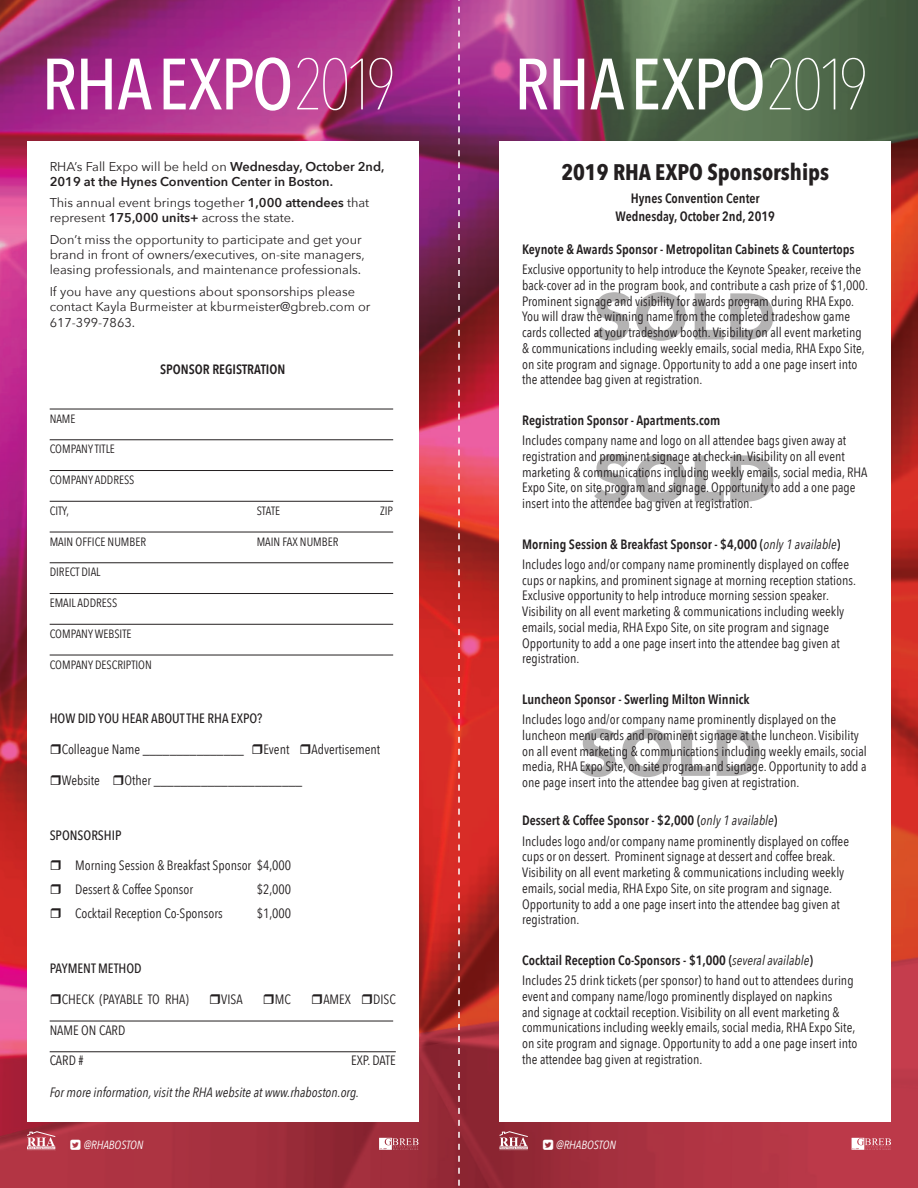
<style>
.page{position:relative;width:918px;height:1188px;background:#fff}
.page>*{position:absolute;margin:0;border:0;box-sizing:border-box;transform-origin:0 0}
.t1{font:500 71.7px "Avenir Next Condensed";letter-spacing:-.01em;color:#fff}
.t2{font:700 65.25px "Avenir Next";letter-spacing:.02em;color:#231f20}
.t3{font:700 22.5px "Avenir Next Condensed";color:#231f20}
.h2-demi{font:13.5px/15.8px "Avenir Next Condensed";color:#231f20}
.h2-demi-2{font:600 13.5px/18px "Avenir Next Condensed";color:#231f20;text-align:center}
.t4{font:italic 13.5px "Avenir Next Condensed";color:#231f20}
.t5{font:500 13.5px "Avenir Next Condensed";color:#231f20}
.t6{font:12.75px/15px "Avenir Next";color:#231f20}
.t7{font:600 12.75px/15px "Avenir Next";color:#231f20}
.t8{font:12px "Avenir Next Condensed";color:#231f20}
.t9{font:italic 11.85px "Avenir Next Condensed";color:#fff}
.s1{font-weight:200}
.s2{font-weight:400}
.s3{font-weight:600}
.s4{font-weight:400;font-style:italic}
</style>
<div class="page">
<img style="left:0;top:0;width:918px;height:1188px">
<div style="left:27px;top:141px;width:391px;height:981px;background:#fff"></div>
<hr style="left:50px;top:409px;width:343px;height:1px;background:#231f20">
<hr style="left:50px;top:440px;width:343px;height:1px;background:#231f20">
<hr style="left:50px;top:470px;width:343px;height:1px;background:#231f20">
<hr style="left:50px;top:501px;width:343px;height:1px;background:#231f20">
<hr style="left:50px;top:532px;width:343px;height:1px;background:#231f20">
<hr style="left:50px;top:563px;width:343px;height:1px;background:#231f20">
<hr style="left:50px;top:593px;width:343px;height:1px;background:#231f20">
<hr style="left:50px;top:624px;width:343px;height:1px;background:#231f20">
<hr style="left:50px;top:655px;width:343px;height:1px;background:#231f20">
<hr style="left:50px;top:1021px;width:343px;height:1px;background:#231f20">
<hr style="left:50px;top:1052px;width:346px;height:1px;background:#231f20">
<svg style="left:27px;top:1132px;width:29px;height:19px"></svg>
<svg style="left:379px;top:1138px;width:39px;height:12px"></svg>
<div style="left:500px;top:141px;width:391px;height:981px;background:#fff"></div>
<svg style="left:500px;top:1132px;width:28px;height:19px"></svg>
<svg style="left:852px;top:1138px;width:39px;height:12px"></svg>
<svg style="left:458px;top:0;width:2px;height:1188px;background:#ca7986"></svg>
<svg style="left:71px;top:1140px;width:10px;height:10px"></svg>
<svg style="left:543px;top:1140px;width:10px;height:10px"></svg>
<p class="t1" style="left:42px;top:41px;width:357px">RHAEXPO<span class="s1">2019</span></p>
<p class="t7" style="left:50px;top:158px;width:336px"><span class="s2">RHA’s Fall Expo will be held on</span> Wednesday, October 2nd,<br>2019 at the Hynes Convention Center in Boston.</p>
<p class="t6" style="left:50px;top:195px;width:321px">This annual event brings together <span class="s3">1,000 attendees</span> that represent <span class="s3">175,000 units+</span> across the state.</p>
<p class="t6" style="left:50px;top:232px;width:317px">Don’t miss the opportunity to participate and get your brand in front of owners/executives, on-site managers, leasing professionals, and maintenance professionals.</p>
<p class="t6" style="left:50px;top:283px;width:322px">If you have any questions about sponsorships please contact Kayla Burmeister at kburmeister@gbreb.com or<br>617-399-7863.</p>
<p class="h2-demi-2" style="left:160px;top:360px;width:127px">SPONSOR REGISTRATION</p>
<p class="t8" style="left:50px;top:408px;width:27px">NAME</p>
<p class="t8" style="left:50px;top:439px;width:67px">COMPANY TITLE</p>
<p class="t8" style="left:50px;top:470px;width:86px">COMPANY ADDRESS</p>
<p class="t8" style="left:50px;top:500px;width:21px">CITY,</p>
<p class="t8" style="left:257px;top:500px;width:25px">STATE</p>
<p class="t8" style="left:380px;top:500px;width:15px">ZIP</p>
<p class="t8" style="left:50px;top:531px;width:98px">MAIN OFFICE NUMBER</p>
<p class="t8" style="left:257px;top:531px;width:83px">MAIN FAX NUMBER</p>
<p class="t8" style="left:50px;top:562px;width:52px">DIRECT DIAL</p>
<p class="t8" style="left:50px;top:593px;width:69px">EMAIL ADDRESS</p>
<p class="t8" style="left:50px;top:623px;width:83px">COMPANY WEBSITE</p>
<p class="t8" style="left:50px;top:654px;width:104px">COMPANY DESCRIPTION</p>
<p class="t5" style="left:50px;top:710px;width:214px">HOW DID YOU HEAR ABOUT THE RHA EXPO?</p>
<p class="h2-demi" style="left:62px;top:741px;width:184px">Colleague Name _______________</p>
<p class="h2-demi" style="left:263px;top:741px;width:27px">Event</p>
<p class="h2-demi" style="left:311px;top:741px;width:70px">Advertisement</p>
<p class="h2-demi" style="left:62px;top:772px;width:40px">Website</p>
<p class="h2-demi" style="left:125px;top:772px;width:179px">Other ______________________</p>
<p class="t5" style="left:50px;top:827px;width:73px">SPONSORSHIP</p>
<p class="h2-demi" style="left:75px;top:853px;width:218px;line-height:24px">Morning Session &amp; Breakfast Sponsor $4,000<br>Dessert &amp; Coffee Sponsor</p>
<p class="h2-demi" style="left:257px;top:881px;width:36px">$2,000</p>
<p class="h2-demi" style="left:75px;top:905px;width:149px">Cocktail Reception Co-Sponsors</p>
<p class="h2-demi" style="left:257px;top:905px;width:36px">$1,000</p>
<p class="t5" style="left:50px;top:960px;width:94px">PAYMENT METHOD</p>
<p class="h2-demi" style="left:62px;top:991px;width:129px">CHECK (PAYABLE TO RHA)</p>
<p class="h2-demi" style="left:221px;top:991px;width:23px">VISA</p>
<p class="h2-demi" style="left:275px;top:991px;width:18px">MC</p>
<p class="h2-demi" style="left:323px;top:991px;width:29px">AMEX</p>
<p class="h2-demi" style="left:373px;top:991px;width:24px">DISC</p>
<p class="h2-demi" style="left:50px;top:1021px;width:77px">NAME ON CARD</p>
<p class="h2-demi" style="left:50px;top:1052px;width:35px">CARD #</p>
<p class="h2-demi" style="left:351px;top:1052px;width:46px">EXP. DATE</p>
<p class="t4" style="left:50px;top:1084px;width:311px">For more information, visit the RHA website at www.rhaboston.org.</p>
<p class="t9" style="left:84px;top:1138px;width:61px">@RHABOSTON</p>
<p class="t1" style="left:514px;top:41px;width:357px">RHAEXPO<span class="s1">2019</span></p>
<p class="t3" style="left:561px;top:159px;width:269px">2019 RHA EXPO Sponsorships</p>
<p class="h2-demi-2" style="left:616px;top:189px;width:161px">Hynes Convention Center<br>Wednesday, October 2nd, 2019</p>
<p class="h2-demi-2" style="left:522px;top:240px;width:334px">Keynote &amp; Awards Sponsor - Metropolitan Cabinets &amp; Countertops</p>
<p class="h2-demi" style="left:522px;top:261px;width:348px">Exclusive opportunity to help introduce the Keynote Speaker, receive the back-cover ad in the program book, and contribute a cash prize of $1,000.<br>Prominent signage and visibility for awards program during RHA Expo.<br>You will draw the winning name from the completed tradeshow game cards collected at your tradeshow booth. Visibility on all event marketing &amp; communications including weekly emails, social media, RHA Expo Site, on site program and signage. Opportunity to add a one page insert into the attendee bag given at registration.</p>
<p class="h2-demi-2" style="left:522px;top:411px;width:200px">Registration Sponsor - Apartments.com</p>
<p class="h2-demi" style="left:522px;top:432px;width:347px">Includes company name and logo on all attendee bags given away at registration and prominent signage at check-in. Visibility on all event marketing &amp; communications including weekly emails, social media, RHA Expo Site, on site program and signage. Opportunity to add a one page insert into the attendee bag given at registration.</p>
<p class="h2-demi-2" style="left:522px;top:534px;width:320px">Morning Session &amp; Breakfast Sponsor - $4,000 (<span class="s4">only 1 available</span>)</p>
<p class="h2-demi" style="left:522px;top:556px;width:335px">Includes logo and/or company name prominently displayed on coffee cups or napkins, and prominent signage at morning reception stations.<br>Exclusive opportunity to help introduce morning session speaker.<br>Visibility on all event marketing &amp; communications including weekly emails, social media, RHA Expo Site, on site program and signage Opportunity to add a one page insert into the attendee bag given at registration.</p>
<p class="h2-demi-2" style="left:522px;top:690px;width:229px">Luncheon Sponsor - Swerling Milton Winnick</p>
<p class="h2-demi" style="left:522px;top:711px;width:346px">Includes logo and/or company name prominently displayed on the luncheon menu cards and prominent signage at the luncheon. Visibility on all event marketing &amp; communications including weekly emails, social media, RHA Expo Site, on site program and signage. Opportunity to add a one page insert into the attendee bag given at registration.</p>
<p class="h2-demi-2" style="left:522px;top:811px;width:257px">Dessert &amp; Coffee Sponsor - $2,000 (<span class="s4">only 1 available</span>)</p>
<p class="h2-demi" style="left:522px;top:832px;width:328px">Includes logo and/or company name prominently displayed on coffee cups or on dessert. Prominent signage at dessert and coffee break.<br>Visibility on all event marketing &amp; communications including weekly emails, social media, RHA Expo Site, on site program and signage.<br>Opportunity to add a one page insert into the attendee bag given at registration.</p>
<p class="h2-demi-2" style="left:522px;top:951px;width:292px">Cocktail Reception Co-Sponsors - $1,000 (<span class="s4">several available</span>)</p>
<p class="h2-demi" style="left:522px;top:972px;width:337px">Includes 25 drink tickets (per sponsor) to hand out to attendees during event and company name/logo prominently displayed on napkins<br>and signage at cocktail reception. Visibility on all event marketing &amp; communications including weekly emails, social media, RHA Expo Site, on site program and signage. Opportunity to add a one page insert into the attendee bag given at registration.</p>
<h2 class="t2" style="left:593px;top:260px;width:184px">SOLD</h2>
<h2 class="t2" style="left:593px;top:422px;width:184px">SOLD</h2>
<h2 class="t2" style="left:580px;top:697px;width:184px">SOLD</h2>
<p class="t9" style="left:556px;top:1138px;width:61px">@RHABOSTON</p>
</div>
